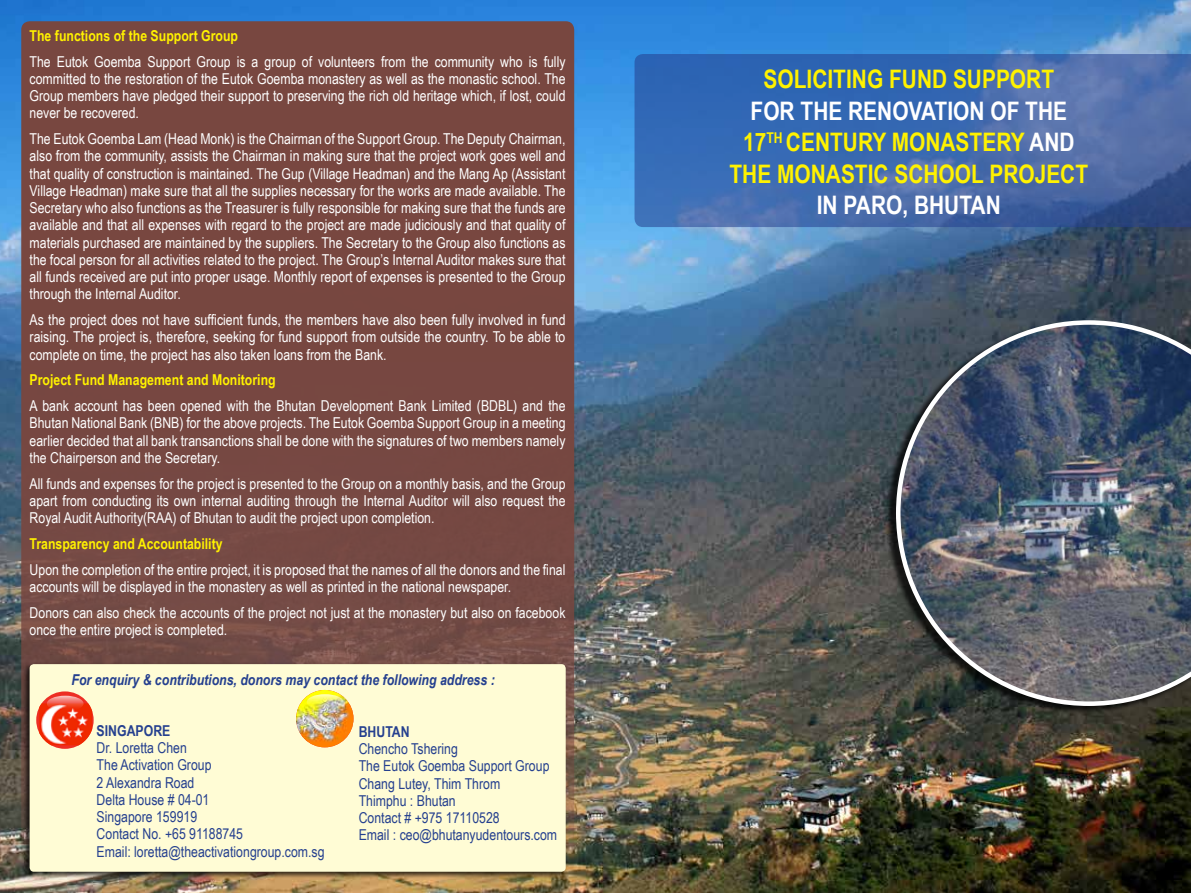
<style>
.page{position:relative;width:1191px;height:893px;background:#fff}
.page>*{position:absolute;margin:0;border:0;box-sizing:border-box;transform-origin:0 0}
.t1{font:700 25.5px/31.5px "Arial Narrow";color:#fff200;text-align:center}
.t2{font:700 25.5px "Arial Narrow";color:#fff}
.t3{font:15px/17.2px "Arial Narrow";color:#fff;text-align:justify}
.t4{font:15px/17.2px "Arial Narrow";color:#25408f}
.t5{font:700 15px "Arial Narrow";color:#fff200}
.t6{font:italic 700 15px "Arial Narrow";color:#25408f}
.t7{font:700 15px "Arial Narrow";color:#25408f}
.s1{color:#fff}
</style>
<div class="page">
<img style="left:0;top:0;width:1191px;height:893px">
<div style="left:884px;top:320px;width:307px;height:395px;background:#000;opacity:.75"></div>
<img style="left:896px;top:320px;width:295px;height:386px">
<svg style="left:634px;top:54px;width:557px;height:173px;background:#4069ac"></svg>
<div style="left:21px;top:21px;width:553px;height:851px;background:#784740;border-radius:9px"></div>
<div style="left:22px;top:663px;width:545px;height:217px;background:#000;opacity:.75"></div>
<div style="left:30px;top:664px;width:536px;height:208px;background:#fffcd5;border-radius:4px"></div>
<svg style="left:36px;top:691px;width:58px;height:58px"></svg>
<img style="left:39px;top:703px;width:53px;height:42px">
<svg style="left:47px;top:696px;width:37px;height:15px"></svg>
<img style="left:296px;top:690px;width:57px;height:57px;border-radius:29px">
<svg style="left:307px;top:694px;width:36px;height:16px"></svg>
<p class="t5" style="left:30px;top:27px;width:210px">The functions of the Support Group</p>
<p class="t3" style="left:30px;top:53px;width:537px">The Eutok Goemba Support Group is a group of volunteers from the community who is fully committed to the restoration of the Eutok Goemba monastery as well as the monastic school. The Group members have pledged their support to preserving the rich old heritage which, if lost, could never be recovered.</p>
<p class="t3" style="left:30px;top:130px;width:537px">The Eutok Goemba Lam (Head Monk) is the Chairman of the Support Group. The Deputy Chairman, also from the community, assists the Chairman in making sure that the project work goes well and that quality of construction is maintained. The Gup (Village Headman) and the Mang Ap (Assistant Village Headman) make sure that all the supplies necessary for the works are made available. The Secretary who also functions as the Treasurer is fully responsible for making sure that the funds are available and that all expenses with regard to the project are made judiciously and that quality of materials purchased are maintained by the suppliers. The Secretary to the Group also functions as the focal person for all activities related to the project. The Group’s Internal Auditor makes sure that all funds received are put into proper usage. Monthly report of expenses is presented to the Group through the Internal Auditor.</p>
<p class="t3" style="left:30px;top:311px;width:537px">As the project does not have sufficient funds, the members have also been fully involved in fund raising. The project is, therefore, seeking for fund support from outside the country. To be able to complete on time, the project has also taken loans from the Bank.</p>
<p class="t5" style="left:30px;top:371px;width:248px">Project Fund Management and Monitoring</p>
<p class="t3" style="left:30px;top:397px;width:537px">A bank account has been opened with the Bhutan Development Bank Limited (BDBL) and the Bhutan National Bank (BNB) for the above projects. The Eutok Goemba Support Group in a meeting earlier decided that all bank transanctions shall be done with the signatures of two members namely the Chairperson and the Secretary.</p>
<p class="t3" style="left:30px;top:475px;width:537px">All funds and expenses for the project is presented to the Group on a monthly basis, and the Group apart from conducting its own internal auditing through the Internal Auditor will also request the Royal Audit Authority(RAA) of Bhutan to audit the project upon completion.</p>
<p class="t5" style="left:30px;top:535px;width:195px">Transparency and Accountability</p>
<p class="t3" style="left:30px;top:561px;width:537px">Upon the completion of the entire project, it is proposed that the names of all the donors and the final accounts will be displayed in the monastery as well as printed in the national newspaper.</p>
<p class="t3" style="left:30px;top:604px;width:537px">Donors can also check the accounts of the project not just at the monastery but also on facebook once the entire project is completed.</p>
<p class="t6" style="left:72px;top:671px;width:425px">For enquiry &amp; contributions, donors may contact the following address :</p>
<p class="t7" style="left:97px;top:722px;width:75px">SINGAPORE</p>
<p class="t4" style="left:97px;top:739px;width:229px">Dr. Loretta Chen<br>The Activation Group<br>2 Alexandra Road<br>Delta House # 04-01<br>Singapore 159919<br>Contact No. +65 91188745<br>Email: loretta@theactivationgroup.com.sg</p>
<p class="t7" style="left:359px;top:723px;width:53px">BHUTAN</p>
<p class="t4" style="left:359px;top:740px;width:200px">Chencho Tshering<br>The Eutok Goemba Support Group<br>Chang Lutey, Thim Throm<br>Thimphu : Bhutan<br>Contact # +975 17110528<br>Email : ceo@bhutanyudentours.com</p>
<h1 class="t1" style="left:763px;top:63px;width:292px">SOLICITING FUND SUPPORT</h1>
<h1 class="t1" style="left:729px;top:95px;width:360px"><span class="s1">FOR THE RENOVATION OF THE<br></span>17<sup>TH</sup> CENTURY MONASTERY <span class="s1">AND<br></span>THE MONASTIC SCHOOL PROJECT</h1>
<h1 class="t2" style="left:817px;top:191px;width:185px">IN PARO, BHUTAN</h1>
</div>
